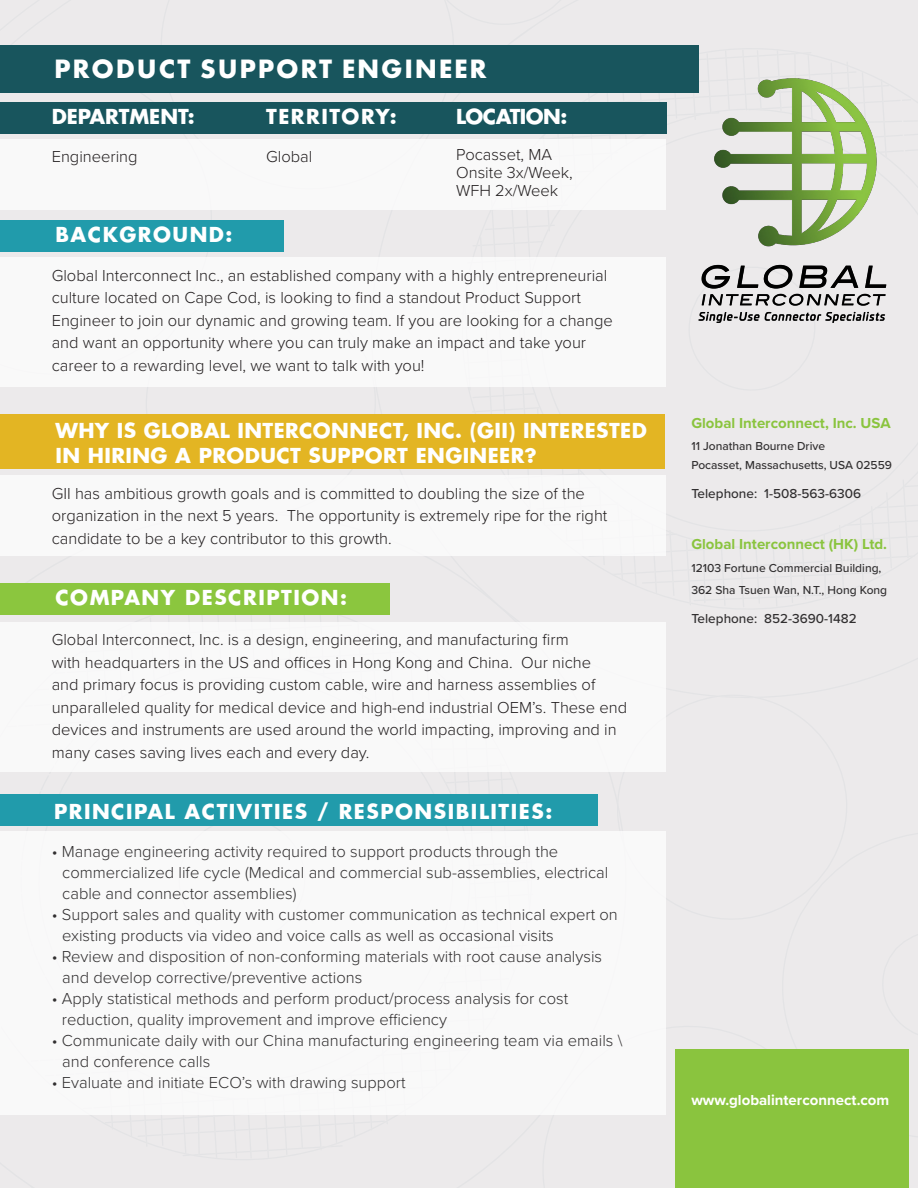
<style>
.page{position:relative;width:918px;height:1188px;background:#fff}
.page>*{position:absolute;margin:0;border:0;box-sizing:border-box;transform-origin:0 0}
.t1{font:700 27.6px "Futura PT";letter-spacing:.065em;color:#fff}
.t2{font:700 20.1px "Futura";letter-spacing:.075em;color:#fff}
.t3{font:700 20.1px/25.3px "Futura";letter-spacing:.02em;color:#fff}
.t4{font:700 20.1px "Futura";letter-spacing:-.005em;color:#fff}
.t5{font:700 20.1px "Futura";letter-spacing:-.025em;color:#fff}
.t6{font:300 16.5px/22.5px "Proxima Nova";color:#231f20}
.t7{font:300 16.5px "Proxima Nova";color:#312f30}
.t8{font:700 15px "Proxima Nova";color:#8ac43e}
.t9{font:700 15px "Proxima Nova";color:#fff}
.t10{font:500 13.5px "Proxima Nova";color:#312f30}
.t11{font:500 12px "Proxima Nova";color:#312f30}
</style>
<div class="page">
<div style="left:629px;top:1159px;width:289px;height:29px;background:#eceaeb"></div>
<div style="left:0;top:0;width:918px;height:50px;background:#eceaeb"></div>
<div style="left:7px;top:50px;width:911px;height:1109px;background:#eceaeb"></div>
<div style="left:0;top:555px;width:629px;height:633px;background:#eceaeb"></div>
<div style="left:0;top:45px;width:699px;height:48px;background:#18555d"></div>
<div style="left:675px;top:1050px;width:233px;height:138px;background:#8ac43e"></div>
<div style="left:0;top:257px;width:665px;height:130px;background:#fff"></div>
<div style="left:0;top:220px;width:284px;height:31px;background:#219bab"></div>
<div style="left:0;top:102px;width:666px;height:31px;background:#18555d"></div>
<div style="left:0;top:139px;width:665px;height:71px;background:#fff"></div>
<img style="left:694px;top:72px;width:206px;height:195px">
<img style="left:693px;top:254px;width:198px;height:73px">
<div style="left:0;top:622px;width:665px;height:149px;background:#fff"></div>
<div style="left:0;top:583px;width:390px;height:31px;background:#8bc63e"></div>
<div style="left:0;top:475px;width:665px;height:80px;background:#fff"></div>
<div style="left:0;top:415px;width:664px;height:54px;background:#e3b523"></div>
<div style="left:0;top:794px;width:597px;height:31px;background:#219bab"></div>
<div style="left:0;top:832px;width:665px;height:283px;background:#fff"></div>
<p class="t1" style="left:54px;top:51px;width:434px">PRODUCT SUPPORT ENGINEER</p>
<p class="t4" style="left:52px;top:102px;width:145px">DEPARTMENT:</p>
<p class="t6" style="left:52px;top:144px;width:87px">Engineering</p>
<p class="t2" style="left:56px;top:220px;width:179px">BACKGROUND:</p>
<p class="t2" style="left:266px;top:102px;width:132px">TERRITORY:</p>
<p class="t6" style="left:266px;top:144px;width:48px">Global</p>
<p class="t5" style="left:456px;top:102px;width:113px">LOCATION:</p>
<p class="t6" style="left:456px;top:142px;width:98px">Pocasset, MA</p>
<p class="t6" style="left:456px;top:160px;width:118px">Onsite 3x/Week,</p>
<p class="t6" style="left:456px;top:178px;width:103px">WFH 2x/Week</p>
<p class="t6" style="left:52px;top:263px;width:563px">Global Interconnect Inc., an established company with a highly entrepreneurial culture located on Cape Cod, is looking to find a standout Product Support Engineer to join our dynamic and growing team. If you are looking for a change and want an opportunity where you can truly make an impact and take your career to a rewarding level, we want to talk with you!</p>
<p class="t3" style="left:56px;top:417px;width:593px">WHY IS GLOBAL INTERCONNECT, INC. (GII) INTERESTED<br>IN HIRING A PRODUCT SUPPORT ENGINEER?</p>
<p class="t6" style="left:52px;top:481px;width:557px">GII has ambitious growth goals and is committed to doubling the size of the organization in the next 5 years. The opportunity is extremely ripe for the right candidate to be a key contributor to this growth.</p>
<p class="t2" style="left:56px;top:583px;width:293px">COMPANY DESCRIPTION:</p>
<p class="t6" style="left:52px;top:628px;width:577px">Global Interconnect, Inc. is a design, engineering, and manufacturing firm<br>with headquarters in the US and offices in Hong Kong and China. Our niche<br>and primary focus is providing custom cable, wire and harness assemblies of unparalleled quality for medical device and high-end industrial OEM’s. These end devices and instruments are used around the world impacting, improving and in many cases saving lives each and every day.</p>
<p class="t2" style="left:54px;top:798px;width:500px">PRINCIPAL ACTIVITIES / RESPONSIBILITIES:</p>
<p class="t7" style="left:52px;top:839px;width:508px">• Manage engineering activity required to support products through the</p>
<p class="t7" style="left:62px;top:860px;width:548px">commercialized life cycle (Medical and commercial sub-assemblies, electrical</p>
<p class="t7" style="left:62px;top:881px;width:236px">cable and connector assemblies)</p>
<p class="t7" style="left:52px;top:902px;width:568px">• Support sales and quality with customer communication as technical expert on</p>
<p class="t7" style="left:62px;top:923px;width:493px">existing products via video and voice calls as well as occasional visits</p>
<p class="t7" style="left:52px;top:944px;width:552px">• Review and disposition of non-conforming materials with root cause analysis</p>
<p class="t7" style="left:62px;top:965px;width:302px">and develop corrective/preventive actions</p>
<p class="t7" style="left:52px;top:986px;width:518px">• Apply statistical methods and perform product/process analysis for cost</p>
<p class="t7" style="left:62px;top:1007px;width:387px">reduction, quality improvement and improve efficiency</p>
<p class="t7" style="left:52px;top:1028px;width:572px">• Communicate daily with our China manufacturing engineering team via emails \</p>
<p class="t7" style="left:62px;top:1049px;width:150px">and conference calls</p>
<p class="t7" style="left:52px;top:1070px;width:355px">• Evaluate and initiate ECO’s with drawing support</p>
<p class="t8" style="left:691px;top:411px;width:201px">Global Interconnect, Inc. USA</p>
<p class="t11" style="left:691px;top:437px;width:135px">11 Jonathan Bourne Drive</p>
<p class="t11" style="left:691px;top:456px;width:202px">Pocasset, Massachusetts, USA 02559</p>
<p class="t10" style="left:691px;top:484px;width:171px">Telephone: 1-508-563-6306</p>
<p class="t8" style="left:691px;top:533px;width:197px">Global Interconnect (HK) Ltd.</p>
<p class="t11" style="left:691px;top:559px;width:192px">12103 Fortune Commercial Building,</p>
<p class="t11" style="left:691px;top:581px;width:197px">362 Sha Tsuen Wan, N.T., Hong Kong</p>
<p class="t10" style="left:691px;top:609px;width:167px">Telephone: 852-3690-1482</p>
<p class="t9" style="left:691px;top:1089px;width:199px">www.globalinterconnect.com</p>
</div>
